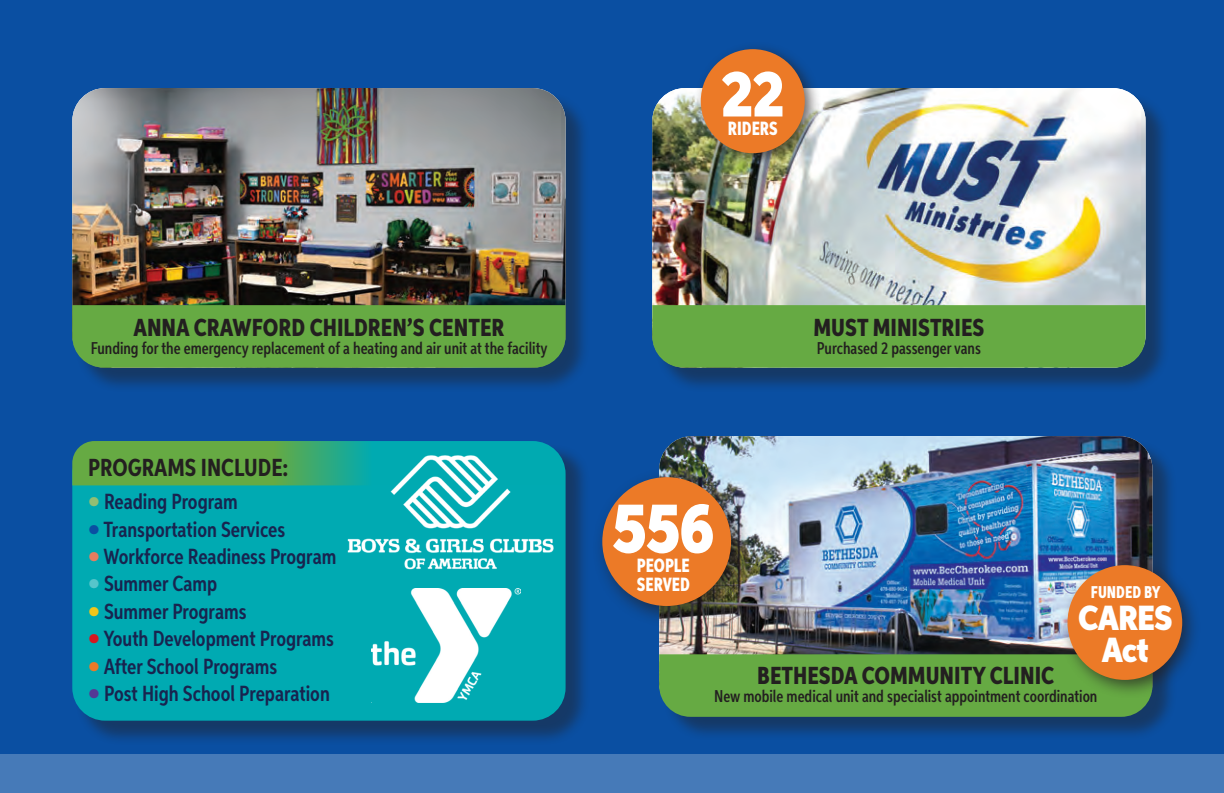
<style>
.page{position:relative;width:1224px;height:793px;background:#0a4fa2}
.page>*{position:absolute;margin:0;border:0;box-sizing:border-box;transform-origin:0 0}
.Acumin_Regular_10{font:900 71.2px "Aspira X Nar";color:#fff}
.Acumin_Regular_10-2{font:900 65.8px "Aspira X Nar";color:#fff}
.t1{font:900 35px "Aspira X Nar";letter-spacing:-.025em;color:#fff}
.t2{font:800 24.6px "Aspira XX Nar";color:#231f20}
.t3{font:700 24.6px "Aspira XX Nar";color:#231f20}
.t4{font:600 22px "Aspira XX Nar";color:#18244f}
.t5{font:800 19.2px/19.2px "Aspira XXX Nar";color:#fff}
.t6{font:500 17.2px "Aspira XXX Nar";color:#231f20;scale:1.11 1}
.t7{font:800 17px "Aspira XXX Nar";color:#fff}
.s1{font-size:28px;color:#92be73}
.s2{font-size:28px;color:#0a4fa2}
.s3{font-size:28px;color:#e77d60}
.s4{font-size:28px;color:#56c5cb}
.s5{font-size:28px;color:#f1c61a}
.s6{font-size:28px;color:#d7171f}
.s7{font-size:28px;color:#ec7a27}
.s8{font-size:28px;color:#543895}
</style>
<div class="page">
<div style="left:662px;top:439px;width:516px;height:302px;background:#231f20;opacity:.45"></div>
<img style="left:659px;top:436px;width:493px;height:218px">
<div style="left:659px;top:654px;width:493px;height:62px;background:#66aa43"></div>
<div style="left:75px;top:444px;width:516px;height:301px;background:#231f20;opacity:.45"></div>
<div style="left:72px;top:441px;width:493px;height:279px;background:#00aab2;border-radius:33px"></div>
<img style="left:371px;top:588px;width:150px;height:115px">
<svg style="left:72px;top:441px;width:493px;height:44px"></svg>
<img style="left:346px;top:453px;width:211px;height:117px">
<div style="left:655px;top:91px;width:516px;height:302px;background:#231f20;opacity:.45"></div>
<img style="left:652px;top:88px;width:493px;height:217px">
<div style="left:652px;top:305px;width:493px;height:62px;background:#66aa43"></div>
<div style="left:75px;top:91px;width:516px;height:302px;background:#231f20;opacity:.45"></div>
<img style="left:72px;top:88px;width:493px;height:217px">
<div style="left:72px;top:305px;width:493px;height:62px;background:#66aa43"></div>
<div style="left:693px;top:41px;width:128px;height:128px;background:#231f20;opacity:.69"></div>
<div style="left:701px;top:49px;width:104px;height:104px;background:#ec7a27;border-radius:50%"></div>
<div style="left:592px;top:467px;width:161px;height:161px;background:#231f20;opacity:.69"></div>
<div style="left:602px;top:477px;width:129px;height:129px;background:#ec7a27;border-radius:50%"></div>
<div style="left:0;top:753px;width:1224px;height:40px;background:#467ab8"></div>
<div style="left:1058px;top:556px;width:143px;height:142px;background:#231f20;opacity:.69"></div>
<div style="left:1067px;top:565px;width:115px;height:115px;background:#ec7a27;border-radius:50%"></div>
<p class="Acumin_Regular_10-2" style="left:721px;top:53px;width:66px">22</p>
<p class="t5" style="left:728px;top:119px;width:51px">RIDERS</p>
<p class="t2" style="left:133px;top:313px;width:372px">ANNA CRAWFORD CHILDREN’S CENTER</p>
<p class="t6" style="left:91px;top:338px;width:413px">Funding for the emergency replacement of a heating and air unit at the facility</p>
<p class="t3" style="left:88px;top:452px;width:202px">PROGRAMS INCLUDE:</p>
<p class="t4" style="left:88px;top:488px;width:151px"><span class="s1">•</span> Reading Program</p>
<p class="t4" style="left:88px;top:515px;width:199px"><span class="s2">•</span> Transportation Services</p>
<p class="t4" style="left:88px;top:543px;width:250px"><span class="s3">•</span> Workforce Readiness Program</p>
<p class="t4" style="left:88px;top:570px;width:131px"><span class="s4">•</span> Summer Camp</p>
<p class="t4" style="left:88px;top:597px;width:160px"><span class="s5">•</span> Summer Programs</p>
<p class="t4" style="left:88px;top:625px;width:247px"><span class="s6">•</span> Youth Development Programs</p>
<p class="t4" style="left:88px;top:652px;width:191px"><span class="s7">•</span> After School Programs</p>
<p class="t4" style="left:88px;top:680px;width:243px"><span class="s8">•</span> Post High School Preparation</p>
<p class="Acumin_Regular_10" style="left:612px;top:484px;width:105px">556</p>
<p class="t5" style="left:637px;top:556px;width:55px">PEOPLE<br>SERVED</p>
<p class="t2" style="left:813px;top:313px;width:172px">MUST MINISTRIES</p>
<p class="t6" style="left:817px;top:338px;width:149px">Purchased 2 passenger vans</p>
<p class="t7" style="left:1091px;top:582px;width:71px">FUNDED BY</p>
<p class="t1" style="left:1078px;top:596px;width:96px">CARES</p>
<p class="t1" style="left:1102px;top:628px;width:49px">Act</p>
<p class="t2" style="left:757px;top:660px;width:298px">BETHESDA COMMUNITY CLINIC</p>
<p class="t6" style="left:714px;top:686px;width:347px">New mobile medical unit and specialist appointment coordination</p>
</div>
